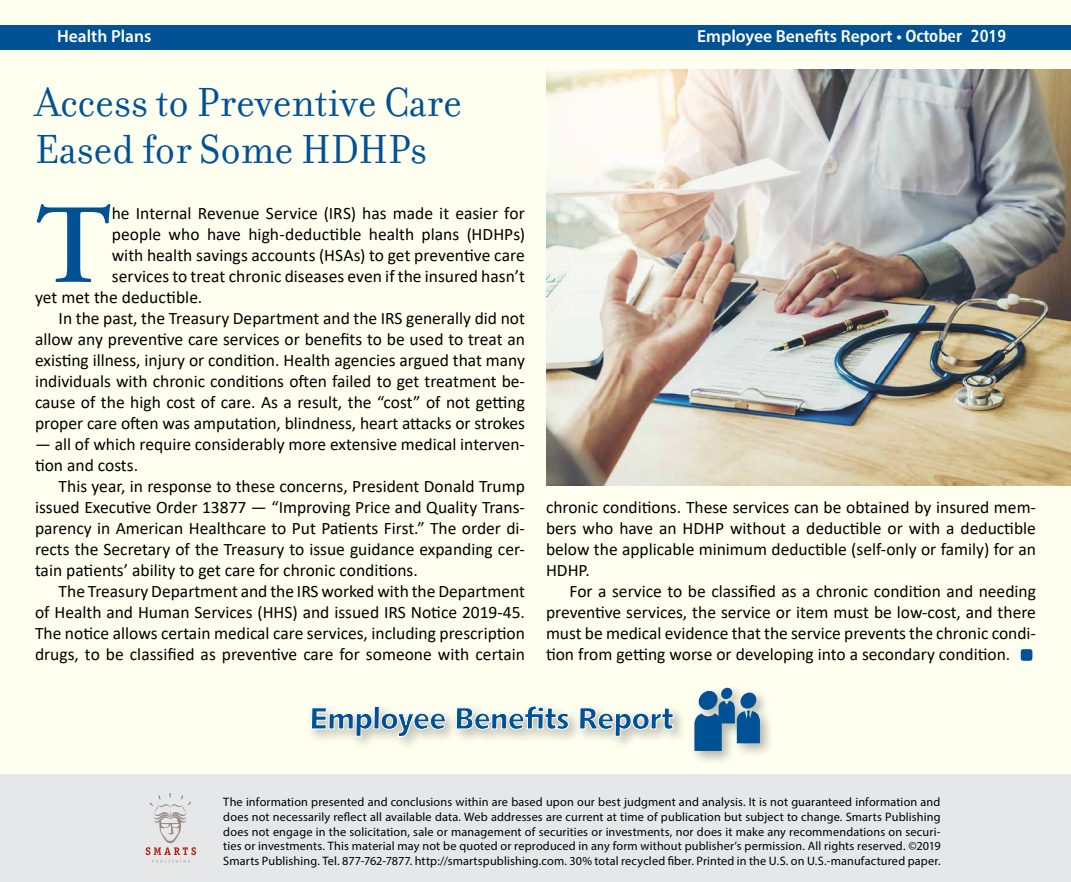
<style>
.page{position:relative;width:1071px;height:882px;background:#fff}
.page>*{position:absolute;margin:0;border:0;box-sizing:border-box;transform-origin:0 0}
.t1{font:600 112.52px "Adobe Garamond Pro";color:#005295}
.t2{font:43.75px/47.2px "Filosofia";color:#005295}
.t3{font:17.5px/21px "Calibri";color:#000;text-align:justify}
.t4{font:600 17.5px "Myriad Pro";color:#fff}
.t5{font:12.25px/14.7px "Myriad Pro";letter-spacing:.01em;color:#000;text-align:justify}
.s1{font-family:"Humanist 777 BT Bold Condensed B";font-weight:400}
</style>
<div class="page">
<div style="left:1px;top:1px;width:1070px;height:881px;background:#fffff0"></div>
<div style="left:0;top:25px;width:1071px;height:24px;background:#005295"></div>
<div style="left:0;top:775px;width:1071px;height:107px;background:#e6e7e8"></div>
<svg style="left:146px;top:793px;width:50px;height:70px"></svg>
<img style="left:546px;top:69px;width:525px;height:417px">
<div style="left:307px;top:701px;width:381px;height:50px;background:#000;opacity:.3"></div>
<svg style="left:311px;top:705px;width:363px;height:32px"></svg>
<div style="left:690px;top:684px;width:84px;height:82px;background:#000;opacity:.3"></div>
<div style="left:698px;top:691px;width:20px;height:19px;background:#005295;border-radius:50%"></div>
<div style="left:721px;top:688px;width:11px;height:11px;background:#005295;border-radius:50%"></div>
<svg style="left:740px;top:692px;width:17px;height:17px"></svg>
<svg style="left:694px;top:701px;width:66px;height:50px;background:#4a80a8"></svg>
<div style="left:1021px;top:649px;width:11px;height:12px;background:#005295;border-radius:3px"></div>
<p class="t4" style="left:57px;top:25px;width:96px">Health Plans</p>
<p class="t4" style="left:697px;top:25px;width:311px">Employee Benefits Report • <span class="s1">October 2019</span></p>
<h2 class="t2" style="left:35px;top:79px;width:429px">Access to Preventive Care<br>Eased for Some HDHPs</h2>
<h1 class="t1" style="left:35px;top:181px;width:78px">T</h1>
<p class="t3" style="left:112px;top:202px;width:415px">he Internal Revenue Service (IRS) has made it easier for</p>
<p class="t3" style="left:112px;top:223px;width:415px">people who have high-deductible health plans (HDHPs)</p>
<p class="t3" style="left:112px;top:244px;width:415px">with health savings accounts (HSAs) to get preventive care</p>
<p class="t3" style="left:112px;top:265px;width:415px">services to treat chronic diseases even if the insured hasn’t</p>
<p class="t3" style="left:35px;top:286px;width:169px">yet met the deductible.</p>
<p class="t3" style="left:59px;top:307px;width:468px">In the past, the Treasury Department and the IRS generally did not</p>
<p class="t3" style="left:35px;top:328px;width:491px">allow any preventive care services or benefits to be used to treat an</p>
<p class="t3" style="left:35px;top:349px;width:492px">existing illness, injury or condition. Health agencies argued that many</p>
<p class="t3" style="left:35px;top:370px;width:491px">individuals with chronic conditions often failed to get treatment be-</p>
<p class="t3" style="left:35px;top:391px;width:491px">cause of the high cost of care. As a result, the “cost” of not getting</p>
<p class="t3" style="left:35px;top:412px;width:492px">proper care often was amputation, blindness, heart attacks or strokes</p>
<p class="t3" style="left:35px;top:433px;width:492px">— all of which require considerably more extensive medical interven&shy;tion and costs.</p>
<p class="t3" style="left:35px;top:475px;width:491px;text-indent:24px">This year, in response to these concerns, President Donald Trump issued Executive Order 13877 — “Improving Price and Quality Trans&shy;parency in American Healthcare to Put Patients First.” The order di&shy;rects the Secretary of the Treasury to issue guidance expanding cer&shy;tain patients’ ability to get care for chronic conditions.</p>
<p class="t3" style="left:35px;top:580px;width:492px;text-indent:24px">The Treasury Department and the IRS worked with the Department of Health and Human Services (HHS) and issued IRS Notice 2019-45.<br>The notice allows certain medical care services, including prescription drugs, to be classified as preventive care for someone with certain</p>
<p class="t3" style="left:546px;top:496px;width:491px">chronic conditions. These services can be obtained by insured mem&shy;bers who have an HDHP without a deductible or with a deductible below the applicable minimum deductible (self-only or family) for an HDHP.</p>
<p class="t3" style="left:546px;top:580px;width:492px;text-indent:24px">For a service to be classified as a chronic condition and needing preventive services, the service or item must be low-cost, and there must be medical evidence that the service prevents the chronic condi&shy;tion from getting worse or developing into a secondary condition.</p>
<p class="t5" style="left:223px;top:794px;width:719px">The information presented and conclusions within are based upon our best judgment and analysis. It is not guaranteed information and does not necessarily reflect all available data. Web addresses are current at time of publication but subject to change. Smarts Publishing does not engage in the solicitation, sale or management of securities or investments, nor does it make any recommendations on securi&shy;ties or investments. This material may not be quoted or reproduced in any form without publisher’s permission. All rights reserved. ©2019<br>Smarts Publishing. Tel. 877-762-7877. http://smartspublishing.com. 30% total recycled fiber. Printed in the U.S. on U.S.-manufactured paper.</p>
</div>
